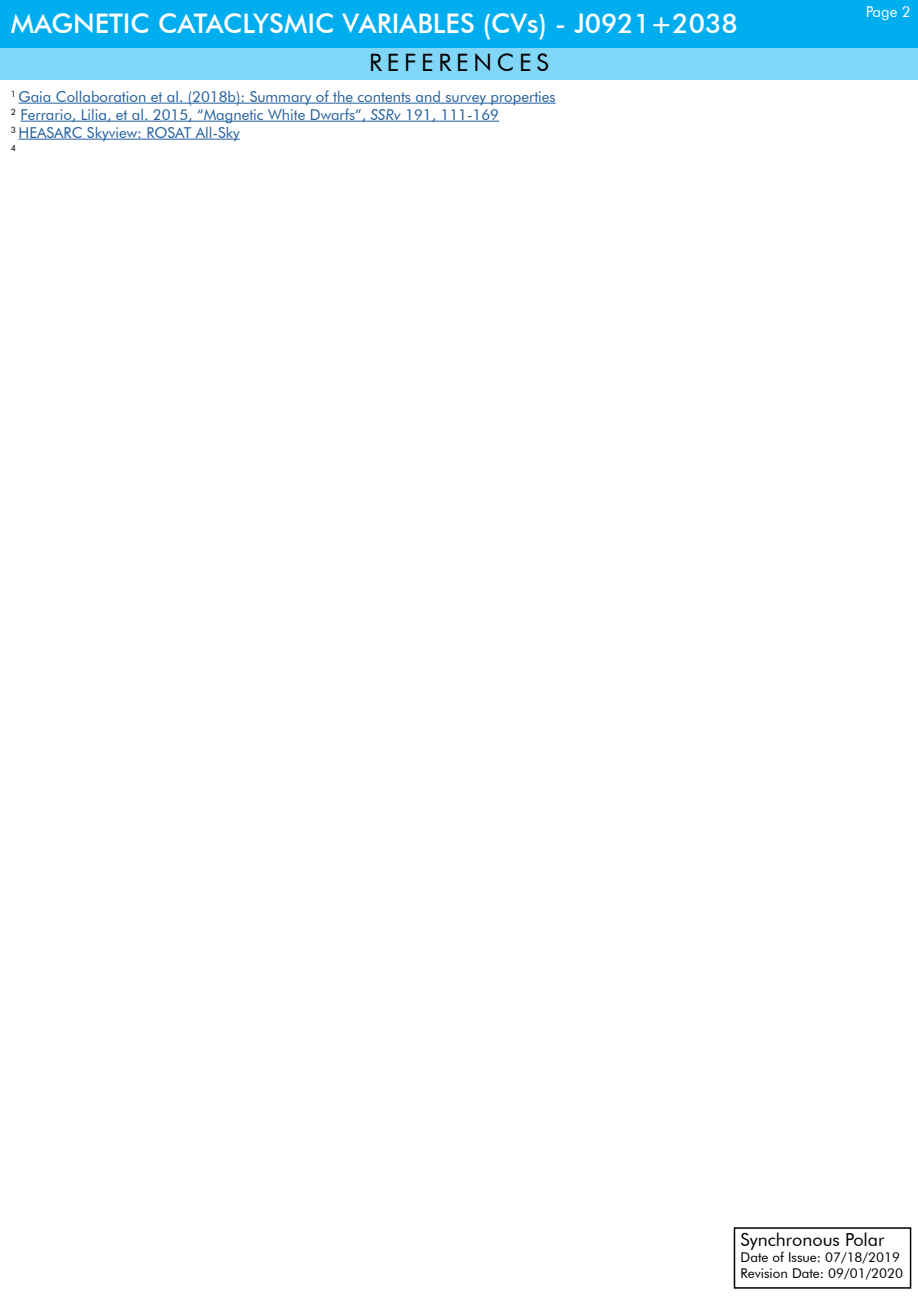
<style>
.page{position:relative;width:918px;height:1296px;background:#fff}
.page>*{position:absolute;margin:0;border:0;box-sizing:border-box;transform-origin:0 0}
.t1{font:500 27px "Futura BT";color:#fff}
.t2{font:24px "Futura BT";letter-spacing:.2em;color:#000}
.t3{font:18px "Futura BT";color:#000}
.t4{font:15px/18px "Futura BT";color:#215e9e}
.t5{font:15px "Futura BT";color:#fff}
.t6{font:13.5px/16.2px "Futura BT";color:#000}
.t7{font:8.7px "Futura BT";color:#000}
.s1{font-style:italic}
</style>
<div class="page">
<div style="left:0;top:48px;width:918px;height:32px;background:#80d6f7"></div>
<hr style="left:19px;top:103px;width:537px;height:1px;background:#215e9e">
<hr style="left:20px;top:121px;width:351px;height:1px;background:#215e9e">
<hr style="left:371px;top:121px;width:30px;height:1px;background:#215e9e">
<hr style="left:401px;top:121px;width:98px;height:1px;background:#215e9e">
<hr style="left:19px;top:139px;width:221px;height:1px;background:#215e9e">
<div style="left:0;top:0;width:918px;height:48px;background:#00aeef"></div>
<div style="left:734px;top:1227px;width:177px;height:62px;border:2px solid #000"></div>
<h1 class="t1" style="left:11px;top:7px;width:728px">MAGNETIC CATACLYSMIC VARIABLES (CVs) - J0921+2038</h1>
<p class="t5" style="left:866px;top:3px;width:46px">Page 2</p>
<h2 class="t2" style="left:369px;top:48px;width:181px">REFERENCES</h2>
<p class="t4" style="left:11px;top:87px;width:546px"><sup>1</sup> Gaia Collaboration et al. (2018b): Summary of the contents and survey properties<br><sup>2</sup> Ferrario, Lilia, et al. 2015, “Magnetic White Dwarfs”, <span class="s1">SSRv</span> 191, 111-169<br><sup>3</sup> HEASARC Skyview: ROSAT All-Sky</p>
<p class="t7" style="left:11px;top:142px;width:7px">4</p>
<p class="t3" style="left:741px;top:1228px;width:145px">Synchronous Polar</p>
<p class="t6" style="left:741px;top:1249px;width:164px">Date of Issue: 07/18/2019<br>Revision Date: 09/01/2020</p>
</div>
